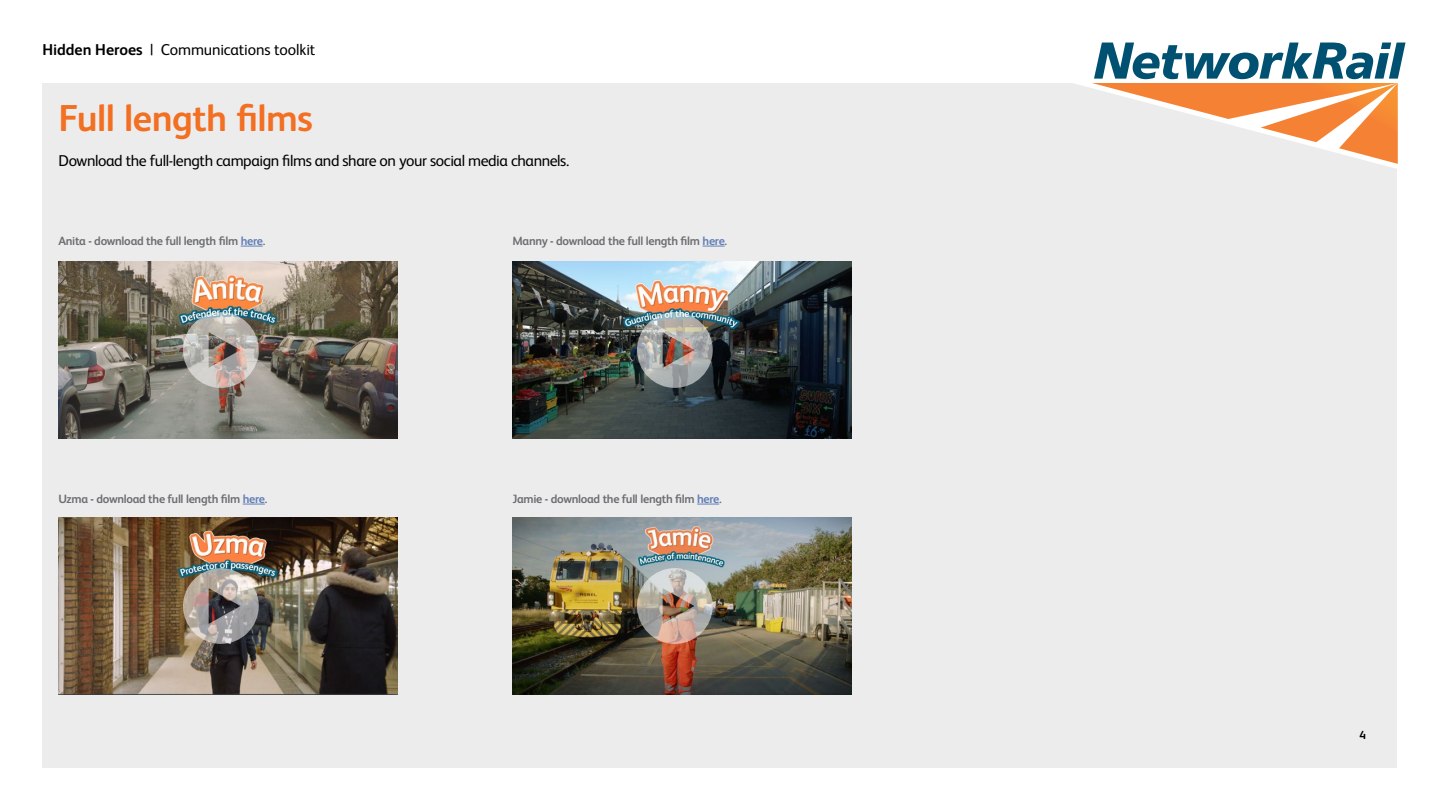
<style>
.page{position:relative;width:1440px;height:810px;background:#fff}
.page>*{position:absolute;margin:0;border:0;box-sizing:border-box;transform-origin:0 0}
.t1{font:700 37.5px "Network Rail Sans";letter-spacing:-.015em;color:#f36f21}
.t2{font:15.75px "Network Rail Sans";letter-spacing:-.025em;color:#000}
.t3{font:700 12px "Network Rail Sans";letter-spacing:-.025em;color:#6d6e71}
.t4{font:700 11.7px "Network Rail Sans";color:#000}
.s1{font-weight:700}
.s2{color:#627fb5}
</style>
<div class="page">
<div style="left:43px;top:83px;width:1354px;height:684px;background:#ececed"></div>
<svg style="left:241px;top:246px;width:22px;height:1px"></svg>
<svg style="left:243px;top:504px;width:22px;height:1px"></svg>
<svg style="left:697px;top:504px;width:22px;height:1px"></svg>
<svg style="left:703px;top:246px;width:22px;height:1px"></svg>
<svg style="left:1075px;top:43px;width:331px;height:126px"></svg>
<img style="left:58px;top:261px;width:340px;height:178px">
<img style="left:58px;top:517px;width:340px;height:178px">
<img style="left:512px;top:517px;width:340px;height:178px">
<img style="left:512px;top:261px;width:340px;height:178px">
<img style="left:183px;top:312px;width:76px;height:76px">
<img style="left:183px;top:568px;width:76px;height:76px">
<img style="left:637px;top:568px;width:76px;height:76px">
<img style="left:637px;top:312px;width:76px;height:76px">
<h2 class="t2" style="left:43px;top:39px;width:274px"><span class="s1">Hidden Heroes</span> | Communications toolkit</h2>
<h1 class="t1" style="left:58px;top:93px;width:256px">Full length films</h1>
<h2 class="t2" style="left:58px;top:150px;width:512px">Download the full-length campaign films and share on your social media channels.</h2>
<p class="t3" style="left:58px;top:233px;width:208px">Anita - download the full length film <span class="s2">here</span>.</p>
<p class="t3" style="left:512px;top:233px;width:216px">Manny - download the full length film <span class="s2">here</span>.</p>
<p class="t3" style="left:58px;top:491px;width:211px">Uzma - download the full length film <span class="s2">here</span>.</p>
<p class="t3" style="left:512px;top:491px;width:211px">Jamie - download the full length film <span class="s2">here</span>.</p>
<p class="t4" style="left:1359px;top:728px;width:8px">4</p>
</div>
